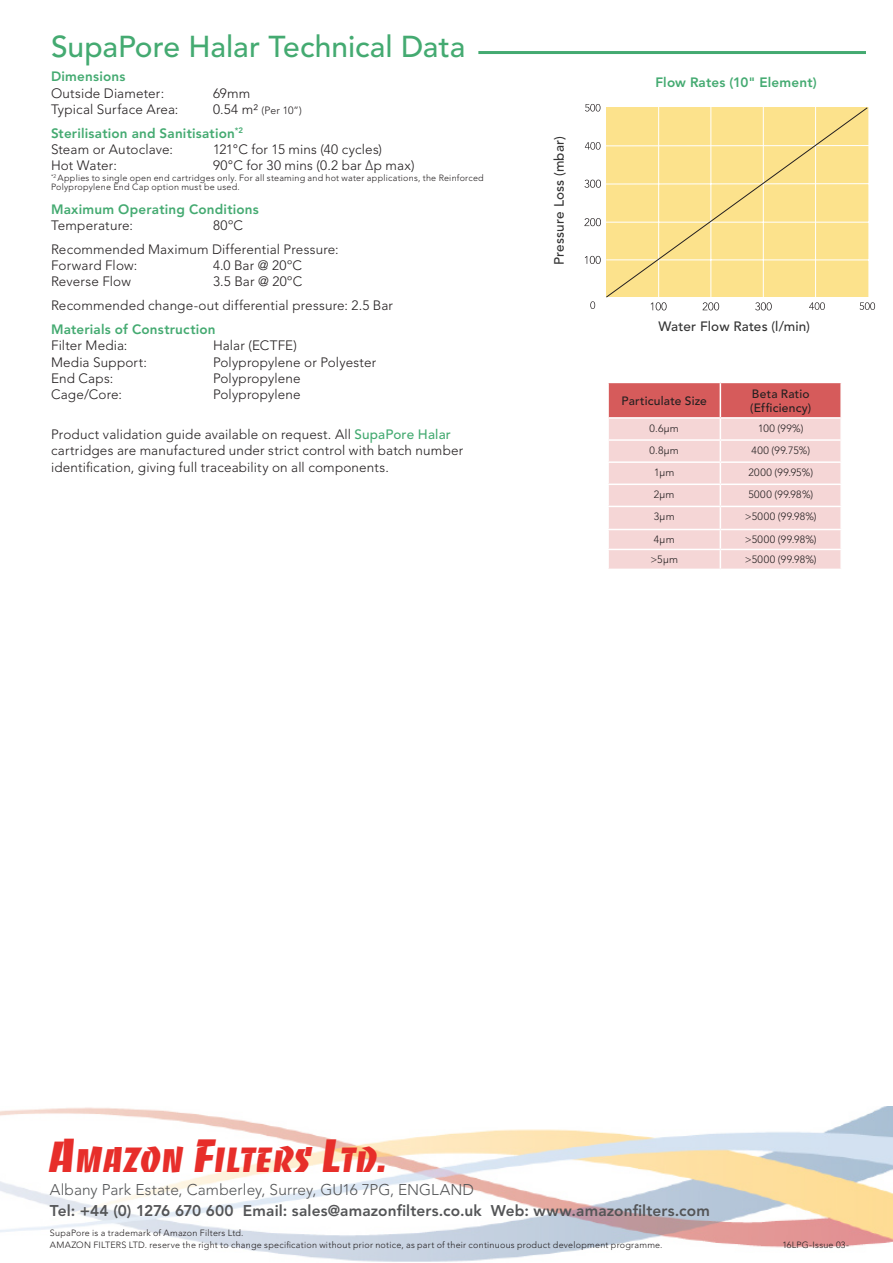
<style>
.page{position:relative;width:893px;height:1263px;background:#fff}
.page>*{position:absolute;margin:0;border:0;box-sizing:border-box;transform-origin:0 0}
.t1{font:34.05px "Banco";letter-spacing:-.005em;color:#e72e2a}
.t2{font:500 30px "Avenir LT Std";color:#44aa71}
.t3{font:800 15.45px "Avenir LT Std";letter-spacing:.01em;color:#545557}
.t4{font:300 15.45px "Avenir LT Std";letter-spacing:.005em;color:#545557}
.t5{font:300 13.5px/16.2px "Avenir LT Std";letter-spacing:.01em;color:#231f20}
._4_Body_Copy{font:800 13.5px "Avenir LT Std";letter-spacing:.015em;color:#44aa71}
.t6{font:500 13.5px "Avenir LT Std";letter-spacing:.015em;color:#333}
.t7{font:500 12px/14.4px "Avenir LT Std";letter-spacing:.02em;color:#231f20}
.t8{font:300 10.5px "Avenir LT Std";letter-spacing:.035em;color:#231f20}
.t9{font:300 9px/9px "Avenir LT Std";letter-spacing:.025em;color:#231f20}
.s1{font-size:13.5px}
.s2{font-weight:500;color:#44aa71}
.s3{font-size:45.3px}
</style>
<div class="page">
<img style="left:0;top:1106px;width:893px;height:156px">
<hr style="left:478px;top:51px;width:388px;height:3px;background:#44aa71">
<svg style="left:608px;top:382px;width:233px;height:187px;background:#f0c2c2"></svg>
<svg style="left:590px;top:301px;width:5px;height:8px"></svg>
<svg style="left:585px;top:256px;width:16px;height:8px"></svg>
<svg style="left:584px;top:218px;width:17px;height:8px"></svg>
<svg style="left:584px;top:180px;width:17px;height:8px"></svg>
<svg style="left:585px;top:142px;width:16px;height:8px"></svg>
<svg style="left:585px;top:104px;width:15px;height:8px"></svg>
<svg style="left:606px;top:107px;width:262px;height:191px;background:#fae18f"></svg>
<svg style="left:651px;top:302px;width:16px;height:8px"></svg>
<svg style="left:703px;top:302px;width:16px;height:8px"></svg>
<svg style="left:755px;top:302px;width:17px;height:8px"></svg>
<svg style="left:809px;top:302px;width:16px;height:8px"></svg>
<svg style="left:860px;top:302px;width:15px;height:8px"></svg>
<p class="t2" style="left:51px;top:30px;width:416px">SupaPore Halar Technical Data</p>
<p class="_4_Body_Copy" style="left:51px;top:69px;width:76px">Dimensions</p>
<p class="t5" style="left:51px;top:85px;width:115px">Outside Diameter:</p>
<p class="t5" style="left:213px;top:85px;width:39px">69mm</p>
<p class="t5" style="left:51px;top:101px;width:129px">Typical Surface Area:</p>
<p class="t8" style="left:213px;top:104px;width:90px"><span class="s1">0.54 m²</span> (Per 10”)</p>
<p class="_4_Body_Copy" style="left:51px;top:125px;width:194px">Sterilisation and Sanitisation<sup>*2</sup></p>
<p class="t5" style="left:51px;top:141px;width:123px">Steam or Autoclave:</p>
<p class="t5" style="left:213px;top:141px;width:171px">121°C for 15 mins (40 cycles)</p>
<p class="t5" style="left:51px;top:157px;width:68px">Hot Water:</p>
<p class="t5" style="left:213px;top:157px;width:203px">90°C for 30 mins (0.2 bar ∆p max)</p>
<p class="t9" style="left:51px;top:173px;width:434px"><sup>*2</sup> Applies to single open end cartridges only. For all steaming and hot water applications, the Reinforced<br>Polypropylene End Cap option must be used.</p>
<p class="_4_Body_Copy" style="left:51px;top:201px;width:209px">Maximum Operating Conditions</p>
<p class="t5" style="left:51px;top:217px;width:84px">Temperature:</p>
<p class="t5" style="left:213px;top:217px;width:32px">80ºC</p>
<p class="t5" style="left:51px;top:241px;width:289px">Recommended Maximum Differential Pressure:</p>
<p class="t5" style="left:51px;top:257px;width:88px">Forward Flow:</p>
<p class="t5" style="left:213px;top:257px;width:90px">4.0 Bar @ 20ºC</p>
<p class="t5" style="left:51px;top:274px;width:81px">Reverse Flow</p>
<p class="t5" style="left:213px;top:274px;width:91px">3.5 Bar @ 20ºC</p>
<p class="t5" style="left:51px;top:298px;width:344px">Recommended change-out differential pressure: 2.5 Bar</p>
<p class="_4_Body_Copy" style="left:51px;top:322px;width:166px">Materials of Construction</p>
<p class="t5" style="left:51px;top:338px;width:78px">Filter Media:</p>
<p class="t5" style="left:213px;top:338px;width:85px">Halar (ECTFE)</p>
<p class="t5" style="left:51px;top:354px;width:97px">Media Support:</p>
<p class="t5" style="left:213px;top:354px;width:165px">Polypropylene or Polyester</p>
<p class="t5" style="left:51px;top:370px;width:64px">End Caps:</p>
<p class="t5" style="left:213px;top:370px;width:89px">Polypropylene</p>
<p class="t5" style="left:51px;top:386px;width:73px">Cage/Core:</p>
<p class="t5" style="left:213px;top:386px;width:89px">Polypropylene</p>
<p class="t5" style="left:51px;top:427px;width:414px">Product validation guide available on request. All <span class="s2">SupaPore Halar </span>cartridges are manufactured under strict control with batch number identification, giving full traceability on all components.</p>
<p class="t6" style="left:551px;top:265px;width:130px;rotate:-90deg">Pressure Loss (mbar)</p>
<p class="_4_Body_Copy" style="left:655px;top:74px;width:163px">Flow Rates (10" Element)</p>
<p class="t6" style="left:658px;top:319px;width:153px">Water Flow Rates (l/min)</p>
<p class="t7" style="left:621px;top:394px;width:87px">Particulate Size</p>
<p class="t7" style="left:750px;top:386px;width:62px">Beta Ratio (Efficiency)</p>
<p class="t8" style="left:649px;top:422px;width:31px">0.6µm</p>
<p class="t8" style="left:758px;top:422px;width:47px">100 (99%)</p>
<p class="t8" style="left:649px;top:444px;width:31px">0.8µm</p>
<p class="t8" style="left:751px;top:444px;width:60px">400 (99.75%)</p>
<p class="t8" style="left:654px;top:466px;width:22px">1µm</p>
<p class="t8" style="left:748px;top:466px;width:66px">2000 (99.95%)</p>
<p class="t8" style="left:654px;top:488px;width:22px">2µm</p>
<p class="t8" style="left:748px;top:488px;width:66px">5000 (99.98%)</p>
<p class="t8" style="left:654px;top:511px;width:22px">3µm</p>
<p class="t8" style="left:745px;top:511px;width:73px">&gt;5000 (99.98%)</p>
<p class="t8" style="left:654px;top:534px;width:22px">4µm</p>
<p class="t8" style="left:745px;top:534px;width:73px">&gt;5000 (99.98%)</p>
<p class="t8" style="left:650px;top:554px;width:29px">&gt;5µm</p>
<p class="t8" style="left:745px;top:554px;width:73px">&gt;5000 (99.98%)</p>
<p class="t1" style="left:50px;top:1137px;width:339px"><span class="s3">A</span>MAZON <span class="s3">F</span>ILTERS <span class="s3">L</span>TD.</p>
<p class="t4" style="left:50px;top:1181px;width:425px">Albany Park Estate, Camberley, Surrey, GU16 7PG, ENGLAND</p>
<p class="t3" style="left:50px;top:1201px;width:661px">Tel: +44 (0) 1276 670 600 Email: sales@amazonfilters.co.uk Web: www.amazonfilters.com</p>
<p class="t9" style="left:50px;top:1228px;width:195px">SupaPore is a trademark of Amazon Filters Ltd.</p>
<p class="t9" style="left:50px;top:1240px;width:614px">AMAZON FILTERS LTD. reserve the right to change specification without prior notice, as part of their continuous product development programme.</p>
<p class="t9" style="left:782px;top:1241px;width:68px">16LPG-Issue 03-</p>
</div>
